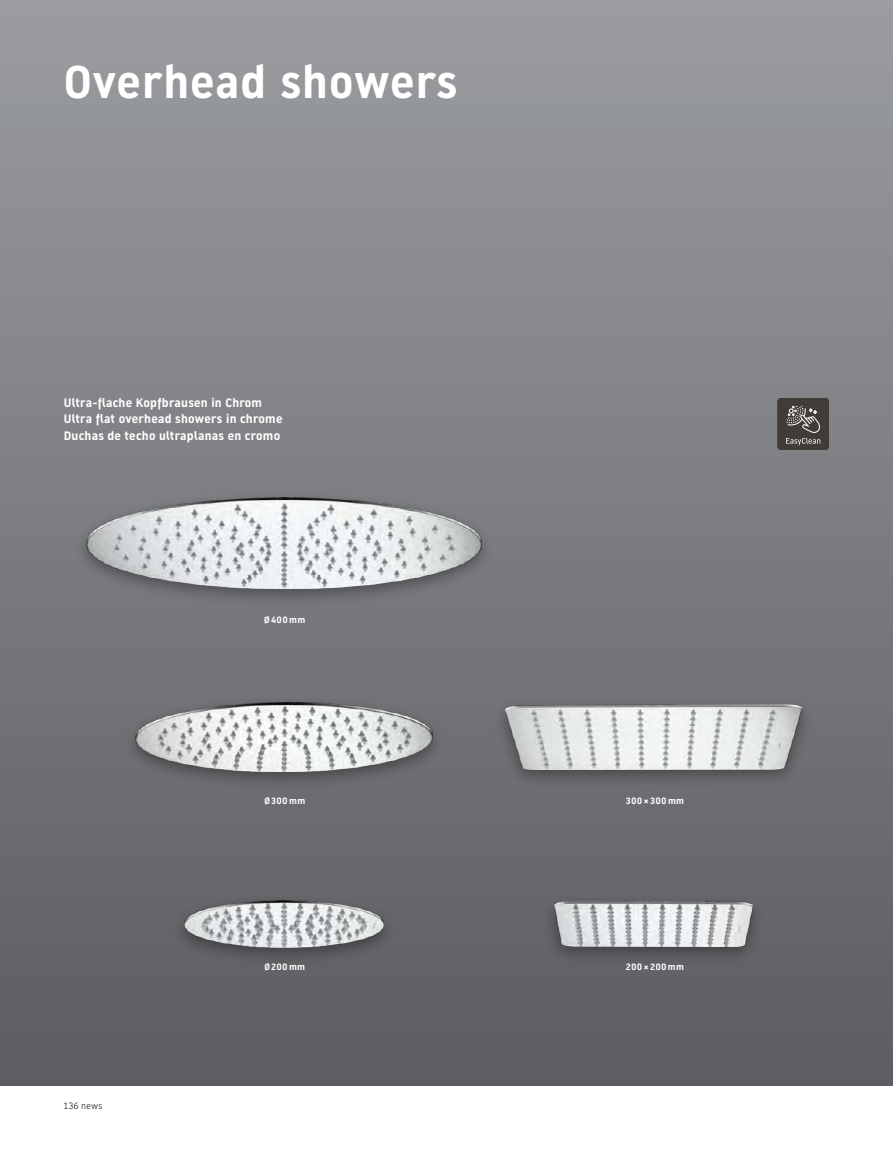
<style>
.page{position:relative;width:893px;height:1149px;background:#fff}
.page>*{position:absolute;margin:0;border:0;box-sizing:border-box;transform-origin:0 0}
.t1{font:700 45px "Dura Sans 2014 c";letter-spacing:.02em;color:#fff}
.t2{font:700 12px/16.5px "Dura Sans 2014 c";letter-spacing:.02em;color:#fff}
.t3{font:700 9px "Dura Sans 2014 c";letter-spacing:.03em;color:#fff}
.t4{font:300 9px "Dura Sans 2014 c";letter-spacing:.045em;color:#000}
</style>
<div class="page">
<div style="left:0;top:0;width:893px;height:1084px;background:linear-gradient(to bottom,#999ca1,#5d5c60)"></div>
<div style="left:171px;top:892px;width:226px;height:74px;background:#000;opacity:.35"></div>
<img style="left:185px;top:900px;width:198px;height:46px">
<div style="left:122px;top:694px;width:324px;height:97px;background:#000;opacity:.35"></div>
<img style="left:136px;top:702px;width:296px;height:69px">
<div style="left:73px;top:490px;width:421px;height:118px;background:#000;opacity:.35"></div>
<img style="left:87px;top:497px;width:394px;height:91px">
<div style="left:541px;top:893px;width:225px;height:73px;background:#000;opacity:.35"></div>
<img style="left:554px;top:901px;width:199px;height:44px">
<div style="left:492px;top:696px;width:323px;height:93px;background:#000;opacity:.35"></div>
<img style="left:505px;top:704px;width:297px;height:65px">
<svg style="left:777px;top:398px;width:52px;height:52px;background:#534f4b"></svg>
<h1 class="t1" style="left:64px;top:50px;width:395px">Overhead showers</h1>
<p class="t2" style="left:64px;top:394px;width:220px">Ultra-flache Kopfbrausen in Chrom<br>Ultra flat overhead showers in chrome<br>Duchas de techo ultraplanas en cromo</p>
<p class="t3" style="left:264px;top:613px;width:43px">Ø400mm</p>
<p class="t3" style="left:264px;top:793px;width:42px">Ø300mm</p>
<p class="t4" style="left:64px;top:1099px;width:40px">136 news</p>
<p class="t3" style="left:264px;top:959px;width:42px">Ø200mm</p>
<p class="t3" style="left:626px;top:793px;width:60px">300× 300mm</p>
<p class="t3" style="left:626px;top:959px;width:60px">200× 200mm</p>
</div>
